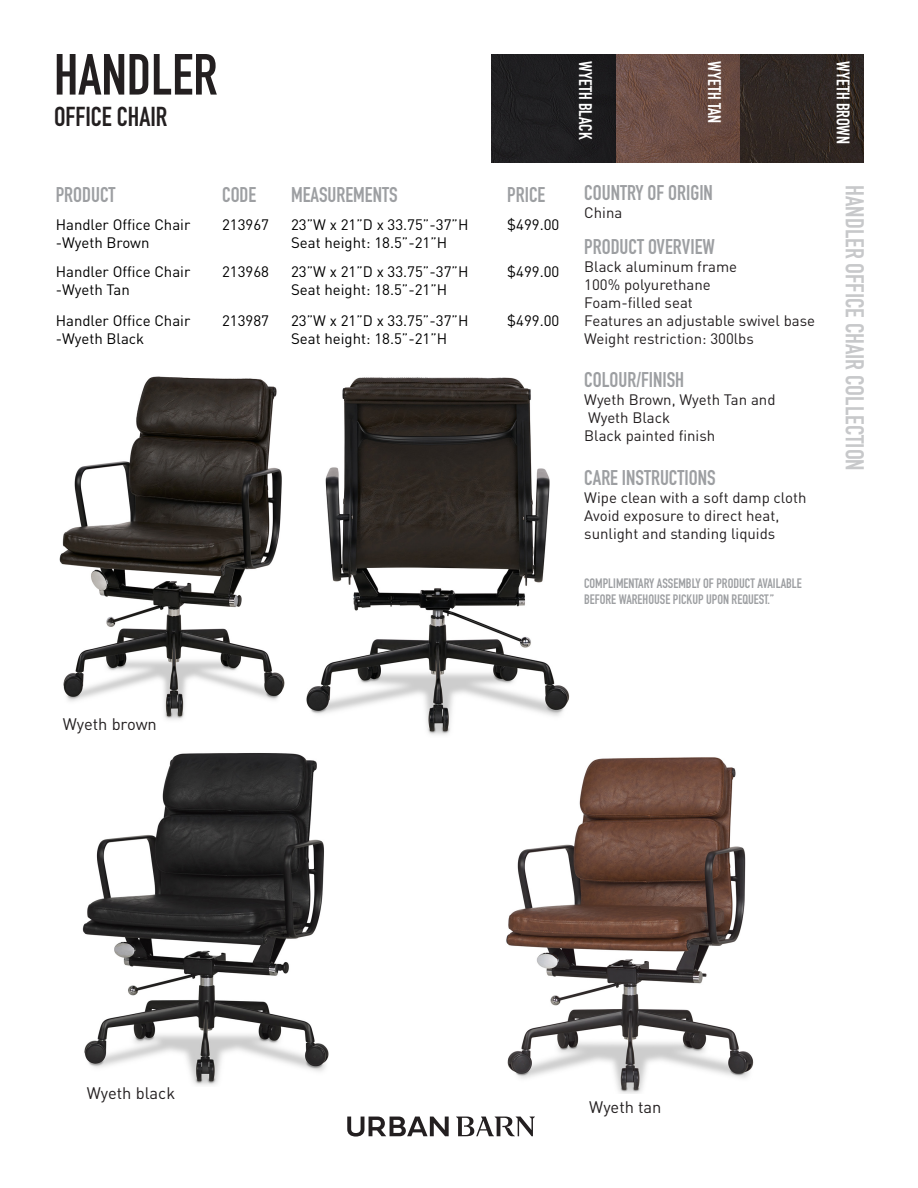
<style>
.page{position:relative;width:918px;height:1188px;background:#fff}
.page>*{position:absolute;margin:0;border:0;box-sizing:border-box;transform-origin:0 0}
.t1{font:57px "DIN Engschrift Std";color:#231f20}
.t2{font:27px "DIN Engschrift Std";color:#231f20}
.t3{font:25.5px "DIN Engschrift Std";color:#c7c8ca}
.t4{font:21px "DIN Engschrift Std";color:#9d9fa2}
.t5{font:18px "DIN Engschrift Std";color:#fff}
.t6{font:16.5px "DINOT";color:#231f20}
.t7{font:15px/18px "DINOT";color:#000}
.t8{font:15px "DINOT";color:#231f20}
.t9{font:13.5px/16.2px "DIN Engschrift Std";color:#9d9fa2}
</style>
<div class="page">
<img style="left:491px;top:54px;width:373px;height:109px">
<img style="left:59px;top:376px;width:226px;height:344px">
<img style="left:306px;top:377px;width:264px;height:358px">
<img style="left:82px;top:753px;width:247px;height:332px">
<img style="left:506px;top:757px;width:248px;height:336px">
<svg style="left:347px;top:1117px;width:102px;height:20px"></svg>
<svg style="left:456px;top:1117px;width:79px;height:19px"></svg>
<p class="t1" style="left:54px;top:41px;width:165px">HANDLER</p>
<p class="t2" style="left:54px;top:101px;width:115px">OFFICE CHAIR</p>
<p class="t4" style="left:56px;top:183px;width:61px">PRODUCT</p>
<p class="t4" style="left:222px;top:183px;width:36px">CODE</p>
<p class="t4" style="left:291px;top:183px;width:108px">MEASUREMENTS</p>
<p class="t4" style="left:507px;top:183px;width:40px">PRICE</p>
<p class="t7" style="left:56px;top:215px;width:136px">Handler Office Chair -Wyeth Brown</p>
<p class="t7" style="left:222px;top:215px;width:48px">213967</p>
<p class="t7" style="left:291px;top:215px;width:179px">23”W x 21”D x 33.75”-37”H</p>
<p class="t7" style="left:507px;top:215px;width:54px">$499.00</p>
<p class="t7" style="left:291px;top:233px;width:158px">Seat height: 18.5”-21”H</p>
<p class="t7" style="left:56px;top:262px;width:136px">Handler Office Chair -Wyeth Tan</p>
<p class="t7" style="left:222px;top:262px;width:48px">213968</p>
<p class="t7" style="left:291px;top:262px;width:179px">23”W x 21”D x 33.75”-37”H</p>
<p class="t7" style="left:291px;top:280px;width:158px">Seat height: 18.5”-21”H</p>
<p class="t7" style="left:56px;top:311px;width:136px">Handler Office Chair -Wyeth Black</p>
<p class="t7" style="left:222px;top:311px;width:48px">213987</p>
<p class="t7" style="left:291px;top:311px;width:179px">23”W x 21”D x 33.75”-37”H</p>
<p class="t7" style="left:291px;top:329px;width:158px">Seat height: 18.5”-21”H</p>
<p class="t7" style="left:507px;top:262px;width:54px">$499.00</p>
<p class="t7" style="left:507px;top:311px;width:54px">$499.00</p>
<p class="t5" style="left:596px;top:61px;width:80px;rotate:90deg">WYETH BLACK</p>
<p class="t5" style="left:725px;top:61px;width:63px;rotate:90deg">WYETH TAN</p>
<p class="t4" style="left:584px;top:180px;width:130px">COUNTRY OF ORIGIN</p>
<p class="t8" style="left:584px;top:203px;width:40px">China</p>
<p class="t4" style="left:584px;top:234px;width:132px">PRODUCT OVERVIEW</p>
<p class="t8" style="left:584px;top:257px;width:154px">Black aluminum frame</p>
<p class="t8" style="left:584px;top:275px;width:128px">100% polyurethane</p>
<p class="t8" style="left:584px;top:293px;width:110px">Foam-filled seat</p>
<p class="t8" style="left:584px;top:311px;width:232px">Features an adjustable swivel base</p>
<p class="t8" style="left:584px;top:329px;width:171px">Weight restriction: 300lbs</p>
<p class="t4" style="left:584px;top:368px;width:101px">COLOUR/FINISH</p>
<p class="t8" style="left:584px;top:390px;width:193px">Wyeth Brown, Wyeth Tan and</p>
<p class="t8" style="left:588px;top:408px;width:84px">Wyeth Black</p>
<p class="t8" style="left:584px;top:426px;width:133px">Black painted finish</p>
<p class="t4" style="left:584px;top:465px;width:133px">CARE INSTRUCTIONS</p>
<p class="t8" style="left:584px;top:487px;width:224px">Wipe clean with a soft damp cloth</p>
<p class="t8" style="left:584px;top:505px;width:197px">Avoid exposure to direct heat,</p>
<p class="t8" style="left:584px;top:523px;width:193px">sunlight and standing liquids</p>
<p class="t9" style="left:584px;top:575px;width:219px">COMPLIMENTARY ASSEMBLY OF PRODUCT AVAILABLE<br>BEFORE WAREHOUSE PICKUP UPON REQUEST.”</p>
<p class="t5" style="left:854px;top:61px;width:84px;rotate:90deg">WYETH BROWN</p>
<p class="t3" style="left:870px;top:185px;width:287px;rotate:90deg">HANDLER OFFICE CHAIR COLLECTION</p>
<p class="t6" style="left:63px;top:713px;width:96px">Wyeth brown</p>
<p class="t6" style="left:87px;top:1082px;width:90px">Wyeth black</p>
<p class="t6" style="left:589px;top:1096px;width:74px">Wyeth tan</p>
</div>
